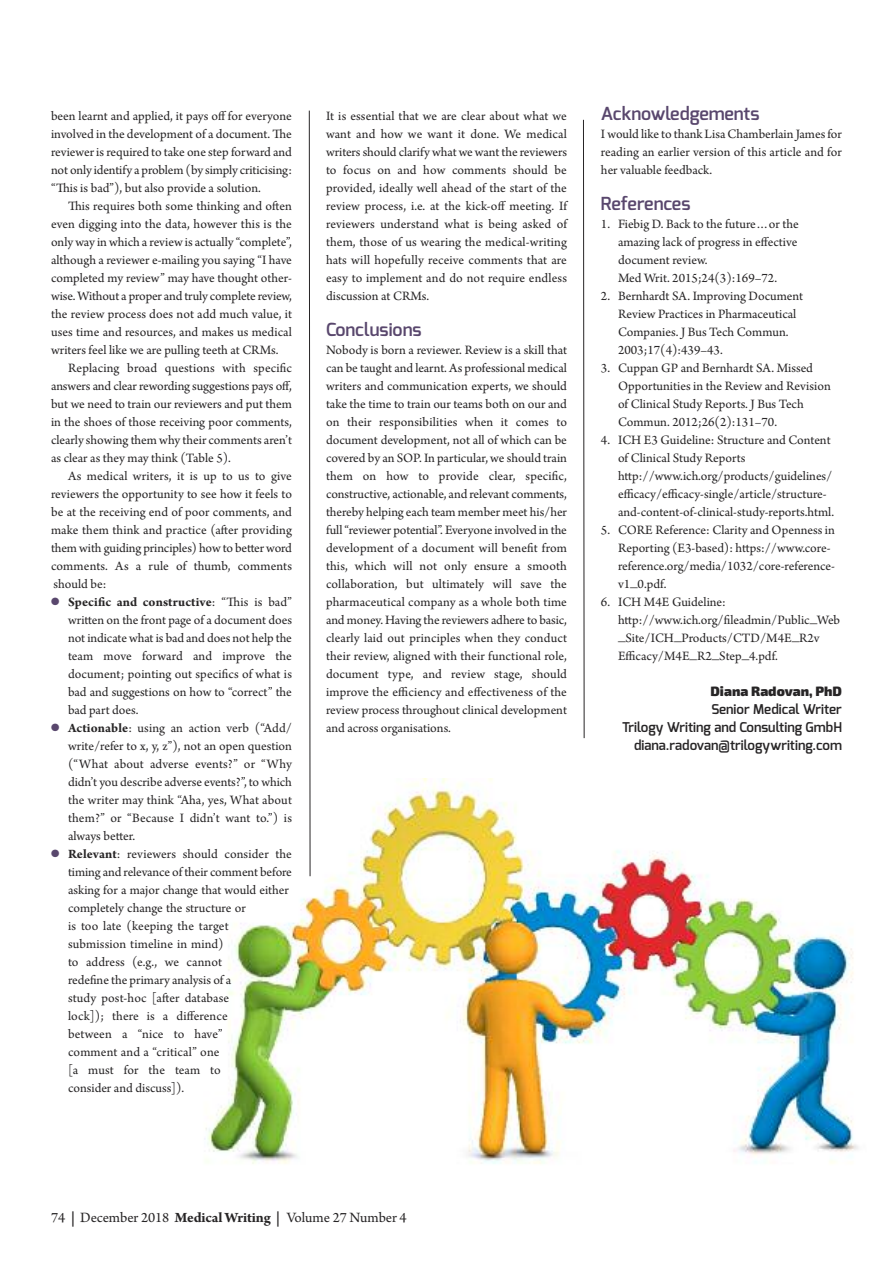
<style>
.page{position:relative;width:893px;height:1263px;background:#fff}
.page>*{position:absolute;margin:0;border:0;box-sizing:border-box;transform-origin:0 0}
.t1{font:600 18px "Exo";color:#59476d}
.t2{font:15px "Arno Pro";letter-spacing:-.005em;color:#272526}
.t3{font:13.5px/18px "Arno Pro";color:#272526}
.t4{font:600 13.5px/18px "Exo";color:#272526;text-align:right}
.t5{font:900 13.5px "Exo 2";color:#272526}
.s1{color:#59476d}
.s2{font-weight:700}
</style>
<div class="page">
<img style="left:204px;top:779px;width:654px;height:385px">
<svg style="left:583px;top:119px;width:1px;height:619px"></svg>
<svg style="left:309px;top:110px;width:1px;height:766px"></svg>
<p class="t3" style="left:51px;top:108px;width:242px;text-align:justify">been learnt and applied, it pays off for everyone involved in the development of a document. The reviewer is required to take one step forward and not only identify a problem (by simply criticising: “This is bad”), but also provide a solution.</p>
<p class="t3" style="left:68px;top:198px;width:225px">This requires both some thinking and often</p>
<p class="t3" style="left:51px;top:216px;width:242px">even digging into the data, however this is the</p>
<p class="t3" style="left:51px;top:234px;width:242px">only way in which a review is actually “complete”,</p>
<p class="t3" style="left:51px;top:252px;width:242px">although a reviewer e-mailing you saying “I have</p>
<p class="t3" style="left:51px;top:270px;width:242px">completed my review” may have thought other-</p>
<p class="t3" style="left:51px;top:288px;width:242px">wise. Without a proper and truly complete review,</p>
<p class="t3" style="left:51px;top:306px;width:242px">the review process does not add much value, it</p>
<p class="t3" style="left:51px;top:324px;width:242px">uses time and resources, and makes us medical</p>
<p class="t3" style="left:51px;top:342px;width:229px">writers feel like we are pulling teeth at CRMs.</p>
<p class="t3" style="left:68px;top:360px;width:225px">Replacing broad questions with specific</p>
<p class="t3" style="left:51px;top:378px;width:242px">answers and clear rewording suggestions pays off,</p>
<p class="t3" style="left:51px;top:396px;width:242px">but we need to train our reviewers and put them</p>
<p class="t3" style="left:51px;top:414px;width:242px">in the shoes of those receiving poor comments,</p>
<p class="t3" style="left:51px;top:432px;width:242px">clearly showing them why their comments aren’t</p>
<p class="t3" style="left:51px;top:450px;width:181px">as clear as they may think (Table 5).</p>
<p class="t3" style="left:68px;top:468px;width:225px">As medical writers, it is up to us to give</p>
<p class="t3" style="left:51px;top:486px;width:242px">reviewers the opportunity to see how it feels to</p>
<p class="t3" style="left:51px;top:504px;width:242px">be at the receiving end of poor comments, and</p>
<p class="t3" style="left:51px;top:522px;width:242px">make them think and practice (after providing</p>
<p class="t3" style="left:51px;top:540px;width:242px">them with guiding principles) how to better word</p>
<p class="t3" style="left:51px;top:558px;width:242px">comments. As a rule of thumb, comments</p>
<p class="t3" style="left:54px;top:576px;width:54px">should be:</p>
<p class="t3" style="left:68px;top:594px;width:225px;text-align:justify;text-indent:-17px"><span class="s1">●</span> <span class="s2">Specific and constructive</span>: “This is bad” written on the front page of a document does not indicate what is bad and does not help the team move forward and improve the document; pointing out specifics of what is bad and suggestions on how to “correct” the bad part does.</p>
<p class="t3" style="left:68px;top:720px;width:225px;text-align:justify;text-indent:-17px"><span class="s1">●</span> <span class="s2">Actionable</span>: using an action verb (“Add/ write/refer to x, y, z”), not an open question (“What about adverse events?” or “Why didn’t you describe adverse events?”, to which the writer may think “Aha, yes, What about them?” or “Because I didn’t want to.”) is always better.</p>
<p class="t3" style="left:68px;top:846px;width:225px;text-indent:-17px"><span class="s1">●</span> <span class="s2">Relevant</span>: reviewers should consider the timing and relevance of their comment before asking for a major change that would either completely change the structure or<br>is too late (keeping the target<br>submission timeline in mind)<br>to address (e.g., we cannot<br>redefine the primary analysis of a<br>study post-hoc [after database<br>lock]); there is a difference<br>between a “nice to have”<br>comment and a “critical” one<br>[a must for the team to<br>consider and discuss]).</p>
<p class="t3" style="left:326px;top:108px;width:242px;text-align:justify">It is essential that we are clear about what we want and how we want it done. We medical writers should clarify what we want the reviewers to focus on and how comments should be provided, ideally well ahead of the start of the review process, i.e. at the kick-off meeting. If reviewers understand what is being asked of them, those of us wearing the medical-writing hats will hopefully receive comments that are easy to implement and do not require endless discussion at CRMs.</p>
<h1 class="t1" style="left:326px;top:322px;width:97px">Conclusions</h1>
<p class="t3" style="left:326px;top:342px;width:242px;text-align:justify">Nobody is born a reviewer. Review is a skill that can be taught and learnt. As professional medical writers and communication experts, we should take the time to train our teams both on our and on their responsibilities when it comes to document development, not all of which can be covered by an SOP. In particular, we should train them on how to provide clear, specific, constructive, actionable, and relevant comments, thereby helping each team member meet his/her full “reviewer potential”. Everyone involved in the development of a document will benefit from this, which will not only ensure a smooth collaboration, but ultimately will save the pharmaceutical company as a whole both time and money. Having the reviewers adhere to basic, clearly laid out principles when they conduct their review, aligned with their functional role, document type, and review stage, should improve the efficiency and effectiveness of the review process throughout clinical development and across organisations.</p>
<h1 class="t1" style="left:601px;top:106px;width:160px">Acknowledgements</h1>
<p class="t3" style="left:601px;top:126px;width:242px;text-align:justify">I would like to thank Lisa Chamberlain James for reading an earlier version of this article and for her valuable feedback.</p>
<h1 class="t1" style="left:601px;top:196px;width:91px">References</h1>
<p class="t3" style="left:618px;top:216px;width:182px;text-indent:-17px">1. Fiebig D. Back to the future…or the amazing lack of progress in effective document review.<br>Med Writ. 2015;24(3):169–72.</p>
<p class="t3" style="left:618px;top:288px;width:187px;text-indent:-17px">2. Bernhardt SA. Improving Document<br>Review Practices in Pharmaceutical<br>Companies. J Bus Tech Commun.<br>2003;17(4):439–43.</p>
<p class="t3" style="left:618px;top:360px;width:214px;text-indent:-17px">3. Cuppan GP and Bernhardt SA. Missed Opportunities in the Review and Revision of Clinical Study Reports. J Bus Tech Commun. 2012;26(2):131–70.</p>
<p class="t3" style="left:618px;top:432px;width:218px;text-indent:-17px">4. ICH E3 Guideline: Structure and Content of Clinical Study Reports http://www.ich.org/products/guidelines/ efficacy/efficacy-single/article/structure&shy;and-content-of-clinical-study-reports.html.</p>
<p class="t3" style="left:618px;top:522px;width:219px;text-indent:-17px">5. CORE Reference: Clarity and Openness in Reporting (E3-based): https://www.core&shy;reference.org/media/1032/core-reference&shy;v1_0.pdf.</p>
<p class="t3" style="left:618px;top:594px;width:224px;text-indent:-17px">6. ICH M4E Guideline: http://www.ich.org/fileadmin/Public_Web _Site/ICH_Products/CTD/M4E_R2v Efficacy/M4E_R2_Step_4.pdf.</p>
<p class="t5" style="left:710px;top:683px;width:133px">Diana Radovan, PhD</p>
<p class="t4" style="left:622px;top:702px;width:221px">Senior Medical Writer<br>Trilogy Writing and Consulting GmbH diana.radovan@trilogywriting.com</p>
<p class="t2" style="left:51px;top:1212px;width:357px">74 <span class="s2">|</span> December 2018 <span class="s2">Medical Writing |</span> Volume 27 Number 4</p>
</div>
